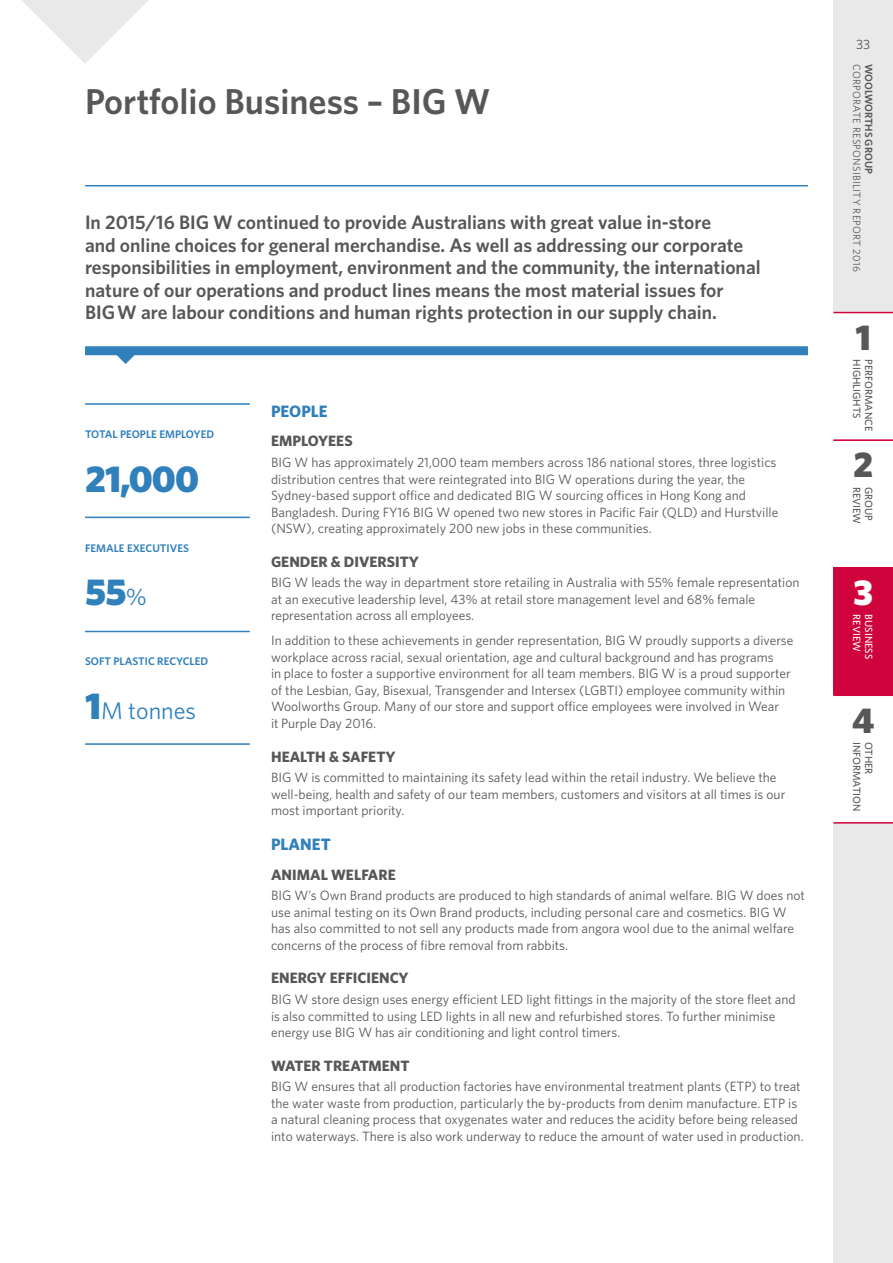
<style>
.page{position:relative;width:893px;height:1263px;background:#fff}
.page>*{position:absolute;margin:0;border:0;box-sizing:border-box;transform-origin:0 0}
.t1{font:900 37.5px "Whitney";letter-spacing:-.025em;color:#3080bc}
.t2{font:600 36px "Whitney";color:#575756}
.t3{font:900 36px "Whitney";color:#575756}
.t4{font:900 36px "Whitney";color:#fff}
.t5{font:24px "Whitney";color:#3080bc}
.t6{font:600 19.5px/22.5px "Whitney";color:#575756}
.t7{font:700 16.5px "Whitney";color:#3080bc}
.t8{font:700 15px "Whitney";color:#575756}
.t9{font:13.5px/16.5px "Whitney";color:#575756}
.t10{font:600 10.95px "Whitney";color:#3080bc}
.t11{font:500 10.5px "Whitney";color:#575756}
.t12{font:10.5px "Whitney";letter-spacing:.03em;color:#575756}
.t13{font:600 10.5px "Whitney";color:#575756}
.t14{font:500 10.5px "Whitney";color:#fff}
.s1{font-weight:400;font-size:24px}
.s2{font-weight:900;font-size:37.5px}
</style>
<div class="page">
<hr style="left:85px;top:517px;width:165px;height:1px;background:#3080bc">
<hr style="left:85px;top:631px;width:165px;height:1px;background:#3080bc">
<hr style="left:85px;top:743px;width:165px;height:2px;background:#3080bc">
<hr style="left:85px;top:403px;width:165px;height:2px;background:#3080bc">
<svg style="left:22px;top:0;width:126px;height:63px"></svg>
<svg style="left:85px;top:346px;width:723px;height:18px"></svg>
<hr style="left:85px;top:185px;width:723px;height:1px;background:#3080bc">
<div style="left:833px;top:0;width:60px;height:1263px;background:#e9e9e9"></div>
<div style="left:833px;top:440px;width:60px;height:128px;background:#fff"></div>
<div style="left:833px;top:695px;width:60px;height:128px;background:#fff"></div>
<hr style="left:833px;top:567px;width:60px;height:1px;background:#d0043c">
<hr style="left:833px;top:694px;width:60px;height:2px;background:#d0043c">
<hr style="left:833px;top:822px;width:60px;height:2px;background:#d0043c">
<div style="left:833px;top:568px;width:60px;height:127px;background:#d0043c"></div>
<div style="left:833px;top:313px;width:60px;height:127px;background:#fff"></div>
<hr style="left:833px;top:312px;width:60px;height:1px;background:#d0043c">
<hr style="left:833px;top:439px;width:60px;height:2px;background:#d0043c">
<h2 class="t2" style="left:85px;top:77px;width:407px">Portfolio Business – BIG W</h2>
<p class="t6" style="left:85px;top:211px;width:677px">In 2015/16 BIG W continued to provide Australians with great value in-store<br>and online choices for general merchandise. As well as addressing our corporate responsibilities in employment, environment and the community, the international nature of our operations and product lines means the most material issues for<br>BIG W are labour conditions and human rights protection in our supply chain.</p>
<p class="t10" style="left:85px;top:427px;width:131px">TOTAL PEOPLE EMPLOYED</p>
<h1 class="t1" style="left:85px;top:453px;width:116px">21,000</h1>
<p class="t10" style="left:85px;top:541px;width:105px">FEMALE EXECUTIVES</p>
<h1 class="t1" style="left:85px;top:567px;width:63px">55<span class="s1">%</span></h1>
<p class="t10" style="left:85px;top:654px;width:125px">SOFT PLASTIC RECYCLED</p>
<h3 class="t5" style="left:85px;top:694px;width:113px"><span class="s2">1</span>M tonnes</h3>
<p class="t7" style="left:271px;top:400px;width:58px">PEOPLE</p>
<p class="t8" style="left:271px;top:431px;width:83px">EMPLOYEES</p>
<p class="t9" style="left:271px;top:454px;width:509px">BIG W has approximately 21,000 team members across 186 national stores, three logistics distribution centres that were reintegrated into BIG W operations during the year, the Sydney‑based support office and dedicated BIG W sourcing offices in Hong Kong and Bangladesh. During FY16 BIG W opened two new stores in Pacific Fair (QLD) and Hurstville (NSW), creating approximately 200 new jobs in these communities.</p>
<p class="t8" style="left:271px;top:551px;width:149px">GENDER &amp; DIVERSITY</p>
<p class="t9" style="left:271px;top:574px;width:530px">BIG W leads the way in department store retailing in Australia with 55% female representation at an executive leadership level, 43% at retail store management level and 68% female representation across all employees.</p>
<p class="t9" style="left:271px;top:632px;width:524px">In addition to these achievements in gender representation, BIG W proudly supports a diverse workplace across racial, sexual orientation, age and cultural background and has programs<br>in place to foster a supportive environment for all team members. BIG W is a proud supporter of the Lesbian, Gay, Bisexual, Transgender and Intersex (LGBTI) employee community within Woolworths Group. Many of our store and support office employees were involved in Wear<br>it Purple Day 2016.</p>
<p class="t8" style="left:271px;top:746px;width:126px">HEALTH &amp; SAFETY</p>
<p class="t9" style="left:271px;top:769px;width:516px">BIG W is committed to maintaining its safety lead within the retail industry. We believe the well‑being, health and safety of our team members, customers and visitors at all times is our most important priority.</p>
<p class="t7" style="left:271px;top:833px;width:61px">PLANET</p>
<p class="t8" style="left:271px;top:864px;width:126px">ANIMAL WELFARE</p>
<p class="t9" style="left:271px;top:887px;width:535px">BIG W’s Own Brand products are produced to high standards of animal welfare. BIG W does not use animal testing on its Own Brand products, including personal care and cosmetics. BIG W has also committed to not sell any products made from angora wool due to the animal welfare concerns of the process of fibre removal from rabbits.</p>
<p class="t8" style="left:271px;top:968px;width:139px">ENERGY EFFICIENCY</p>
<p class="t9" style="left:271px;top:991px;width:526px">BIG W store design uses energy efficient LED light fittings in the majority of the store fleet and is also committed to using LED lights in all new and refurbished stores. To further minimise energy use BIG W has air conditioning and light control timers.</p>
<p class="t8" style="left:271px;top:1055px;width:140px">WATER TREATMENT</p>
<p class="t9" style="left:271px;top:1078px;width:534px">BIG W ensures that all production factories have environmental treatment plants (ETP) to treat the water waste from production, particularly the by‑products from denim manufacture. ETP is a natural cleaning process that oxygenates water and reduces the acidity before being released into waterways. There is also work underway to reduce the amount of water used in production.</p>
<p class="t9" style="left:856px;top:36px;width:16px">33</p>
<p class="t12" style="left:864px;top:64px;width:210px;rotate:90deg">CORPORATE RESPONSIBILITY REPORT 2016</p>
<p class="t13" style="left:876px;top:64px;width:111px;rotate:90deg">WOOLWORTHS GROUP</p>
<h2 class="t3" style="left:855px;top:313px;width:17px">1</h2>
<p class="t11" style="left:864px;top:359px;width:60px;rotate:90deg">HIGHLIGHTS</p>
<p class="t11" style="left:876px;top:359px;width:73px;rotate:90deg">PERFORMANCE</p>
<h2 class="t3" style="left:853px;top:441px;width:22px">2</h2>
<p class="t11" style="left:864px;top:487px;width:39px;rotate:90deg">REVIEW</p>
<p class="t11" style="left:876px;top:487px;width:35px;rotate:90deg">GROUP</p>
<h2 class="t4" style="left:853px;top:568px;width:22px">3</h2>
<p class="t14" style="left:876px;top:614px;width:46px;rotate:90deg">BUSINESS</p>
<p class="t14" style="left:864px;top:614px;width:39px;rotate:90deg">REVIEW</p>
<h2 class="t3" style="left:852px;top:696px;width:24px">4</h2>
<p class="t11" style="left:864px;top:742px;width:71px;rotate:90deg">INFORMATION</p>
<p class="t11" style="left:876px;top:742px;width:34px;rotate:90deg">OTHER</p>
</div>
